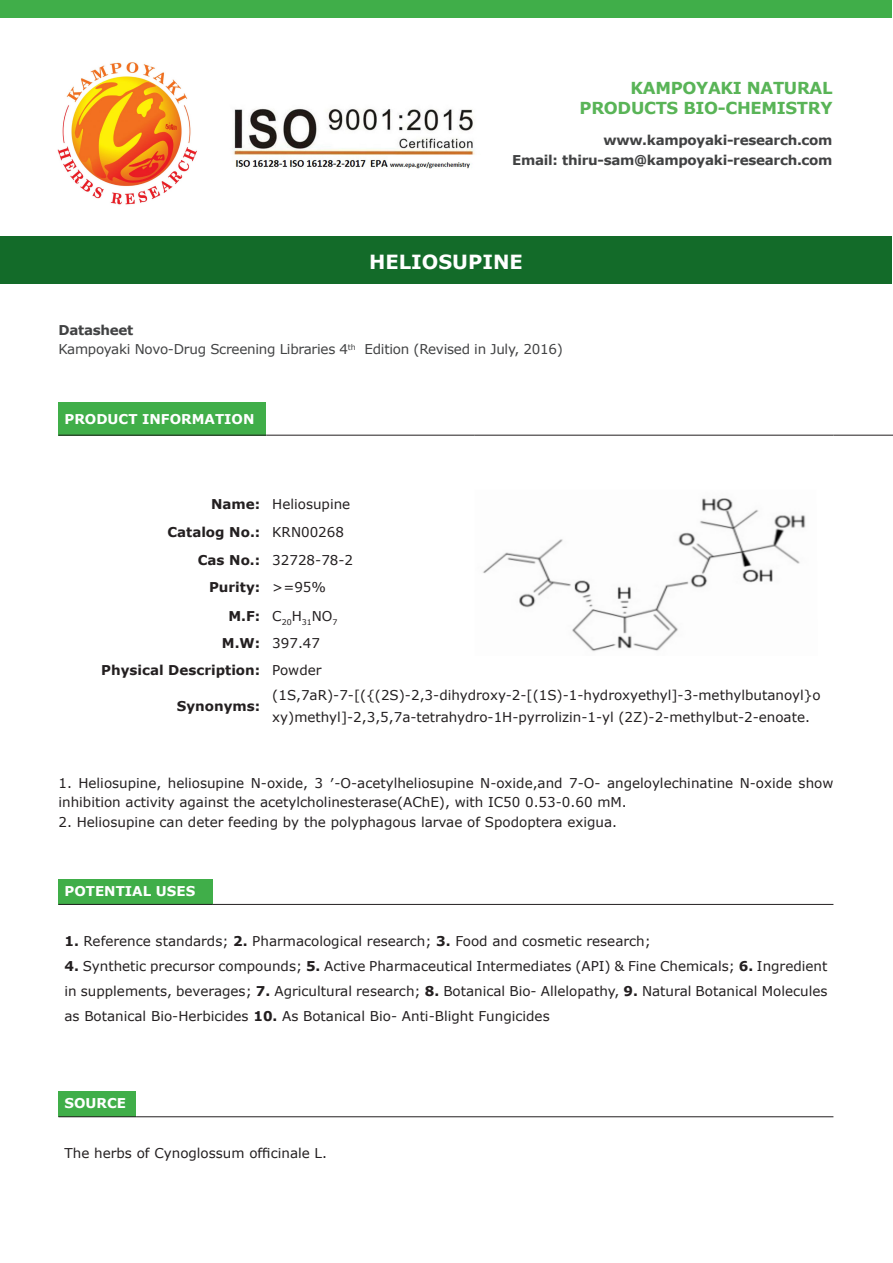
<style>
.page{position:relative;width:893px;height:1263px;background:#fff}
.page>*{position:absolute;margin:0;border:0;box-sizing:border-box;transform-origin:0 0}
.t1{font:700 19.5px "Verdana";color:#fff}
.t2{font:700 16.5px "Verdana";letter-spacing:-.02em;color:#59b457}
.t3{font:13.5px/25.2px "Verdana";color:#231f20}
.t4{font:700 13.5px "Verdana";letter-spacing:-.02em;color:#414243}
.t5{font:700 13.5px "Verdana";color:#231f20}
.t6{font:13.5px "Verdana";letter-spacing:-.02em;color:#414243}
.t7{font:700 13.5px "Verdana";color:#fff}
.t8{font:7.8px "Verdana";color:#231f20}
.s1{font-weight:700}
</style>
<div class="page">
<img style="left:232px;top:108px;width:243px;height:61px">
<img style="left:57px;top:62px;width:140px;height:143px">
<div style="left:0;top:0;width:892px;height:17px;background:#40ae49"></div>
<div style="left:0;top:236px;width:891px;height:47px;background:#136b29"></div>
<div style="left:58px;top:402px;width:208px;height:33px;background:#40ae49"></div>
<hr style="left:58px;top:435px;width:208px;height:1px;background:#231f20">
<hr style="left:266px;top:435px;width:209px;height:1px;background:#231f20">
<hr style="left:475px;top:435px;width:358px;height:1px;background:#231f20">
<hr style="left:833px;top:435px;width:60px;height:1px;background:#231f20">
<img style="left:483px;top:498px;width:323px;height:154px">
<div style="left:58px;top:879px;width:155px;height:25px;background:#40ae49"></div>
<hr style="left:58px;top:904px;width:155px;height:1px;background:#231f20">
<hr style="left:213px;top:904px;width:620px;height:1px;background:#231f20">
<div style="left:58px;top:1092px;width:78px;height:25px;background:#40ae49"></div>
<hr style="left:58px;top:1116px;width:78px;height:1px;background:#231f20">
<hr style="left:136px;top:1116px;width:697px;height:1px;background:#231f20">
<p class="t2" style="left:631px;top:78px;width:203px">KAMPOYAKI NATURAL</p>
<p class="t2" style="left:580px;top:97px;width:254px">PRODUCTS BIO-CHEMISTRY</p>
<p class="t4" style="left:603px;top:132px;width:231px">www.kampoyaki-research.com</p>
<p class="t4" style="left:512px;top:151px;width:322px">Email: thiru-sam@kampoyaki-research.com</p>
<p class="t1" style="left:369px;top:249px;width:155px">HELIOSUPINE</p>
<p class="t4" style="left:58px;top:321px;width:76px">Datasheet</p>
<p class="t6" style="left:58px;top:341px;width:506px">Kampoyaki Novo-Drug Screening Libraries 4<sup>th</sup> Edition (Revised in July, 2016)</p>
<p class="t7" style="left:64px;top:410px;width:192px">PRODUCT INFORMATION</p>
<p class="t5" style="left:211px;top:495px;width:51px">Name:</p>
<p class="t3" style="left:272px;top:492px;width:80px">Heliosupine</p>
<p class="t5" style="left:167px;top:523px;width:94px">Catalog No.:</p>
<p class="t3" style="left:272px;top:520px;width:73px">KRN00268</p>
<p class="t5" style="left:198px;top:551px;width:64px">Cas No.:</p>
<p class="t3" style="left:272px;top:547px;width:82px">32728-78-2</p>
<p class="t5" style="left:209px;top:578px;width:53px">Purity:</p>
<p class="t3" style="left:272px;top:575px;width:55px">&gt;=95%</p>
<p class="t5" style="left:228px;top:607px;width:33px">M.F:</p>
<p class="t8" style="left:272px;top:617px;width:67px"><sup>C</sup>20<sup>H</sup>31<sup>NO</sup>7</p>
<p class="t5" style="left:222px;top:635px;width:40px">M.W:</p>
<p class="t3" style="left:272px;top:631px;width:49px">397.47</p>
<p class="t5" style="left:101px;top:661px;width:161px">Physical Description:</p>
<p class="t3" style="left:272px;top:657px;width:51px">Powder</p>
<p class="t5" style="left:177px;top:697px;width:85px">Synonyms:</p>
<p class="t3" style="left:272px;top:684px;width:550px;line-height:22.2px">(1S,7aR)-7-[({(2S)-2,3-dihydroxy-2-[(1S)-1-hydroxyethyl]-3-methylbutanoyl}o xy)methyl]-2,3,5,7a-tetrahydro-1H-pyrrolizin-1-yl (2Z)-2-methylbut-2-enoate.</p>
<p class="t3" style="left:58px;top:774px;width:776px;line-height:19.2px">1. Heliosupine, heliosupine N-oxide, 3 ′-O-acetylheliosupine N-oxide,and 7-O- angeloylechinatine N-oxide show inhibition activity against the acetylcholinesterase(AChE), with IC50 0.53-0.60 mM.</p>
<p class="t3" style="left:58px;top:809px;width:560px">2. Heliosupine can deter feeding by the polyphagous larvae of Spodoptera exigua.</p>
<p class="t7" style="left:64px;top:882px;width:132px">POTENTIAL USES</p>
<p class="t3" style="left:64px;top:928px;width:588px"><span class="s1">1.</span> Reference standards; <span class="s1">2.</span> Pharmacological research; <span class="s1">3.</span> Food and cosmetic research;</p>
<p class="t3" style="left:64px;top:954px;width:764px;text-align:justify"><span class="s1">4.</span> Synthetic precursor compounds; <span class="s1">5.</span> Active Pharmaceutical Intermediates (API) &amp; Fine Chemicals; <span class="s1">6.</span> Ingredient in supplements, beverages; <span class="s1">7.</span> Agricultural research; <span class="s1">8.</span> Botanical Bio- Allelopathy, <span class="s1">9.</span> Natural Botanical Molecules as Botanical Bio-Herbicides <span class="s1">10.</span> As Botanical Bio- Anti-Blight Fungicides</p>
<p class="t7" style="left:64px;top:1094px;width:63px">SOURCE</p>
<p class="t3" style="left:64px;top:1141px;width:264px">The herbs of Cynoglossum officinale L.</p>
</div>
